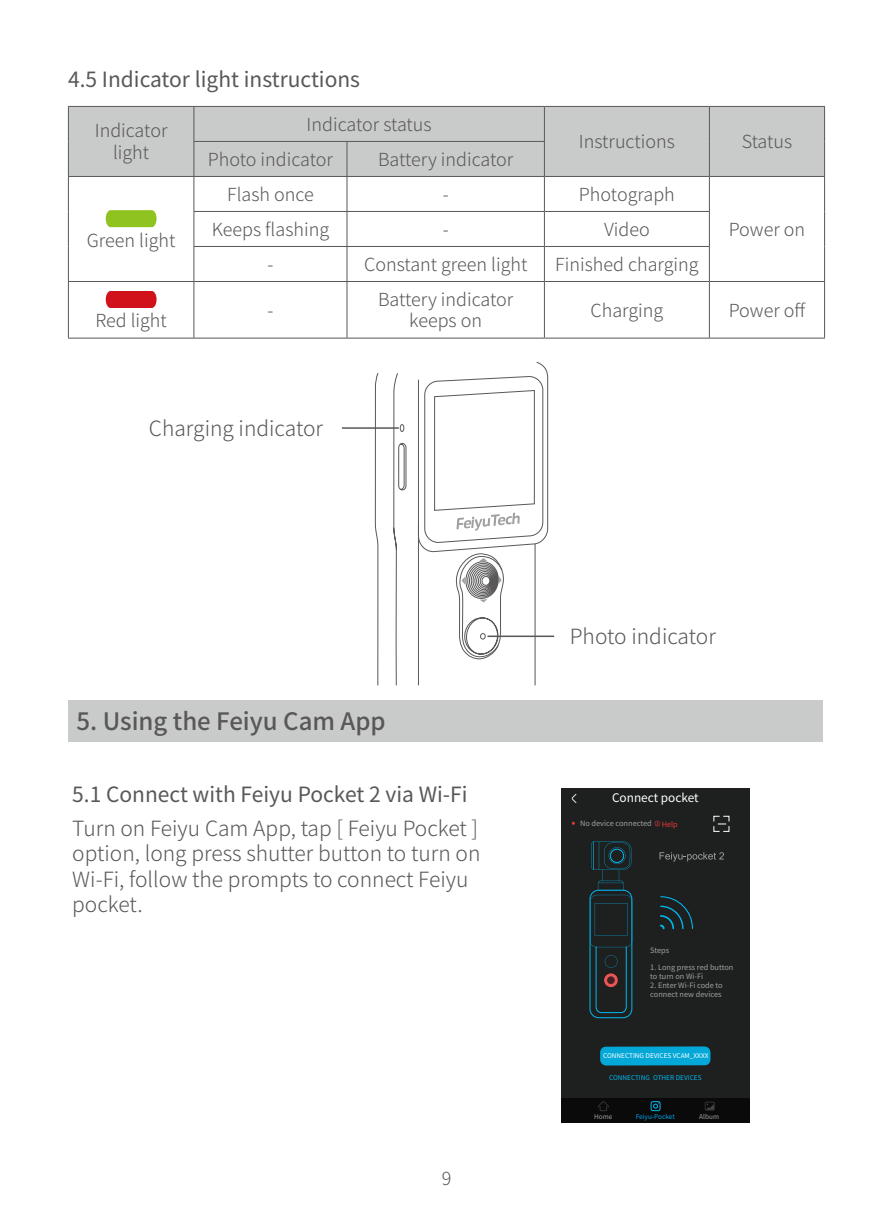
<style>
.page{position:relative;width:893px;height:1212px;background:#fff}
.page>*{position:absolute;margin:0;border:0;box-sizing:border-box;transform-origin:0 0}
.t1{font:500 24px "Source Han Sans CN";color:#595757}
.t2{font:300 21px/25.2px "Source Han Sans CN";color:#595757}
.t3{font:21px "Source Han Sans CN";color:#595757}
.t4{font:300 18px/21.6px "Source Han Sans CN";color:#595757;text-align:center}
.t5{font:11.7px "Source Han Sans CN";color:#fff}
.t6{font:7.5px/9px "Source Han Sans CN";color:#9fa0a0}
.t7{font:7.5px "Source Han Sans CN";color:#e83836}
.t8{font:6.6px "Source Han Sans CN";color:#fff}
.t9{font:6.6px "Source Han Sans CN";color:#00b9ef}
.t10{font:6.6px "Source Han Sans CN";color:#00a0e9}
.t11{font:6.6px "Source Han Sans CN";color:#9fa0a0}
</style>
<div class="page">
<div style="left:69px;top:107px;width:755px;height:69px;background:#c9caca"></div>
<hr style="left:68px;top:106px;width:126px;height:1px;background:#595757">
<hr style="left:68px;top:107px;width:1px;height:34px;background:#595757">
<hr style="left:194px;top:106px;width:153px;height:1px;background:#595757">
<hr style="left:193px;top:107px;width:1px;height:34px;background:#595757">
<hr style="left:347px;top:106px;width:197px;height:1px;background:#595757">
<hr style="left:544px;top:106px;width:165px;height:1px;background:#595757">
<hr style="left:544px;top:107px;width:1px;height:34px;background:#595757">
<hr style="left:709px;top:106px;width:116px;height:1px;background:#595757">
<hr style="left:709px;top:107px;width:1px;height:34px;background:#595757">
<hr style="left:824px;top:107px;width:1px;height:34px;background:#595757">
<hr style="left:68px;top:141px;width:1px;height:35px;background:#595757">
<hr style="left:193px;top:142px;width:1px;height:34px;background:#595757">
<hr style="left:346px;top:142px;width:1px;height:34px;background:#595757">
<hr style="left:544px;top:142px;width:1px;height:34px;background:#595757">
<hr style="left:709px;top:141px;width:1px;height:35px;background:#595757">
<hr style="left:824px;top:141px;width:1px;height:35px;background:#595757">
<hr style="left:68px;top:176px;width:126px;height:1px;background:#595757">
<hr style="left:68px;top:177px;width:1px;height:34px;background:#595757">
<hr style="left:68px;top:211px;width:1px;height:35px;background:#595757">
<hr style="left:68px;top:246px;width:1px;height:35px;background:#595757">
<hr style="left:194px;top:141px;width:153px;height:1px;background:#595757">
<hr style="left:347px;top:141px;width:198px;height:1px;background:#595757">
<hr style="left:194px;top:176px;width:153px;height:1px;background:#595757">
<hr style="left:193px;top:177px;width:1px;height:34px;background:#595757">
<hr style="left:347px;top:176px;width:197px;height:1px;background:#595757">
<hr style="left:346px;top:177px;width:1px;height:34px;background:#595757">
<hr style="left:544px;top:176px;width:165px;height:1px;background:#595757">
<hr style="left:544px;top:177px;width:1px;height:34px;background:#595757">
<hr style="left:709px;top:176px;width:116px;height:1px;background:#595757">
<hr style="left:709px;top:177px;width:1px;height:34px;background:#595757">
<hr style="left:824px;top:177px;width:1px;height:34px;background:#595757">
<hr style="left:824px;top:211px;width:1px;height:35px;background:#595757">
<hr style="left:824px;top:246px;width:1px;height:35px;background:#595757">
<hr style="left:194px;top:211px;width:153px;height:1px;background:#595757">
<hr style="left:193px;top:212px;width:1px;height:34px;background:#595757">
<hr style="left:347px;top:211px;width:197px;height:1px;background:#595757">
<hr style="left:346px;top:212px;width:1px;height:34px;background:#595757">
<hr style="left:544px;top:211px;width:166px;height:1px;background:#595757">
<hr style="left:544px;top:212px;width:1px;height:34px;background:#595757">
<hr style="left:709px;top:212px;width:1px;height:34px;background:#595757">
<hr style="left:193px;top:247px;width:1px;height:34px;background:#595757">
<hr style="left:346px;top:247px;width:1px;height:34px;background:#595757">
<hr style="left:544px;top:247px;width:1px;height:34px;background:#595757">
<hr style="left:709px;top:247px;width:1px;height:34px;background:#595757">
<hr style="left:194px;top:246px;width:153px;height:1px;background:#595757">
<hr style="left:347px;top:246px;width:197px;height:1px;background:#595757">
<hr style="left:544px;top:246px;width:166px;height:1px;background:#595757">
<hr style="left:709px;top:281px;width:116px;height:1px;background:#595757">
<hr style="left:824px;top:282px;width:1px;height:56px;background:#595757">
<hr style="left:709px;top:338px;width:116px;height:1px;background:#595757">
<hr style="left:68px;top:281px;width:126px;height:1px;background:#595757">
<hr style="left:68px;top:282px;width:1px;height:56px;background:#595757">
<hr style="left:194px;top:281px;width:153px;height:1px;background:#595757">
<hr style="left:193px;top:282px;width:1px;height:56px;background:#595757">
<hr style="left:347px;top:281px;width:197px;height:1px;background:#595757">
<hr style="left:346px;top:282px;width:1px;height:56px;background:#595757">
<hr style="left:544px;top:281px;width:165px;height:1px;background:#595757">
<hr style="left:544px;top:282px;width:1px;height:56px;background:#595757">
<hr style="left:709px;top:282px;width:1px;height:56px;background:#595757">
<hr style="left:68px;top:338px;width:126px;height:1px;background:#595757">
<hr style="left:194px;top:338px;width:153px;height:1px;background:#595757">
<hr style="left:347px;top:338px;width:197px;height:1px;background:#595757">
<hr style="left:544px;top:338px;width:165px;height:1px;background:#595757">
<svg style="left:106px;top:210px;width:51px;height:17px"></svg>
<svg style="left:106px;top:291px;width:51px;height:17px"></svg>
<svg style="left:375px;top:373px;width:43px;height:313px"></svg>
<hr style="left:342px;top:427px;width:57px;height:2px;background:#595757">
<hr style="left:487px;top:635px;width:67px;height:2px;background:#595757">
<svg style="left:418px;top:362px;width:130px;height:324px"></svg>
<div style="left:68px;top:701px;width:755px;height:41px;background:#c9caca"></div>
<div style="left:561px;top:788px;width:188px;height:335px;background:#1e1f1f"></div>
<svg style="left:600px;top:1046px;width:110px;height:19px;background:#04a2d0"></svg>
<svg style="left:572px;top:794px;width:4px;height:9px"></svg>
<div style="left:561px;top:1098px;width:188px;height:25px;background:#0a0a0a"></div>
<svg style="left:598px;top:1101px;width:11px;height:10px"></svg>
<svg style="left:650px;top:1101px;width:11px;height:10px"></svg>
<svg style="left:705px;top:1101px;width:10px;height:9px"></svg>
<svg style="left:655px;top:821px;width:5px;height:5px"></svg>
<svg style="left:713px;top:815px;width:17px;height:17px"></svg>
<svg style="left:659px;top:852px;width:65px;height:9px"></svg>
<svg style="left:590px;top:841px;width:42px;height:172px"></svg>
<div style="left:610px;top:849px;width:14px;height:14px;border:1px solid #00b9ef;border-radius:50%"></div>
<svg style="left:659px;top:896px;width:34px;height:34px"></svg>
<p class="t3" style="left:68px;top:67px;width:294px">4.5 Indicator light instructions</p>
<p class="t4" style="left:95px;top:120px;width:74px">Indicator light</p>
<p class="t4" style="left:307px;top:114px;width:127px">Indicator status</p>
<p class="t4" style="left:208px;top:149px;width:127px">Photo indicator</p>
<p class="t4" style="left:378px;top:149px;width:137px">Battery indicator</p>
<p class="t4" style="left:579px;top:131px;width:97px">Instructions</p>
<p class="t4" style="left:742px;top:131px;width:52px">Status</p>
<p class="t4" style="left:87px;top:230px;width:90px">Green light</p>
<p class="t4" style="left:95px;top:310px;width:73px">Red light</p>
<p class="t4" style="left:227px;top:184px;width:88px">Flash once</p>
<p class="t4" style="left:443px;top:184px;width:7px">-</p>
<p class="t4" style="left:579px;top:184px;width:97px">Photograph</p>
<p class="t4" style="left:212px;top:219px;width:119px">Keeps flashing</p>
<p class="t4" style="left:443px;top:219px;width:7px">-</p>
<p class="t4" style="left:604px;top:219px;width:47px">Video</p>
<p class="t4" style="left:729px;top:219px;width:78px">Power on</p>
<p class="t4" style="left:267px;top:254px;width:7px">-</p>
<p class="t4" style="left:364px;top:254px;width:165px">Constant green light</p>
<p class="t4" style="left:555px;top:254px;width:145px">Finished charging</p>
<p class="t4" style="left:267px;top:300px;width:7px">-</p>
<p class="t4" style="left:378px;top:289px;width:137px">Battery indicator keeps on</p>
<p class="t4" style="left:590px;top:300px;width:74px">Charging</p>
<p class="t4" style="left:729px;top:300px;width:79px">Power off</p>
<p class="t2" style="left:149px;top:416px;width:176px">Charging indicator</p>
<h1 class="t1" style="left:77px;top:708px;width:311px">5. Using the Feiyu Cam App</h1>
<p class="t3" style="left:72px;top:783px;width:397px">5.1 Connect with Feiyu Pocket 2 via Wi-Fi</p>
<p class="t2" style="left:72px;top:816px;width:410px">Turn on Feiyu Cam App, tap [ Feiyu Pocket ] option, long press shutter button to turn on Wi-Fi, follow the prompts to connect Feiyu pocket.</p>
<p class="t4" style="left:442px;top:1168px;width:11px">9</p>
<p class="t2" style="left:570px;top:624px;width:148px">Photo indicator</p>
<p class="t5" style="left:612px;top:791px;width:88px">Connect pocket</p>
<p class="t6" style="left:580px;top:819px;width:73px">No device connected</p>
<p class="t7" style="left:662px;top:820px;width:18px">Help</p>
<p class="t6" style="left:650px;top:945px;width:21px">Steps</p>
<p class="t6" style="left:650px;top:963px;width:85px">1. Long press red button to turn on Wi-Fi</p>
<p class="t6" style="left:650px;top:981px;width:74px">2. Enter Wi-Fi code to connect new devices</p>
<p class="t8" style="left:603px;top:1052px;width:107px">CONNECTING DEVICES VCAM_XXXX</p>
<p class="t9" style="left:609px;top:1074px;width:94px">CONNECTING OTHER DEVICES</p>
<p class="t11" style="left:594px;top:1112px;width:20px">Home</p>
<p class="t10" style="left:636px;top:1112px;width:41px">Feiyu-Pocket</p>
<p class="t11" style="left:699px;top:1112px;width:21px">Album</p>
</div>
